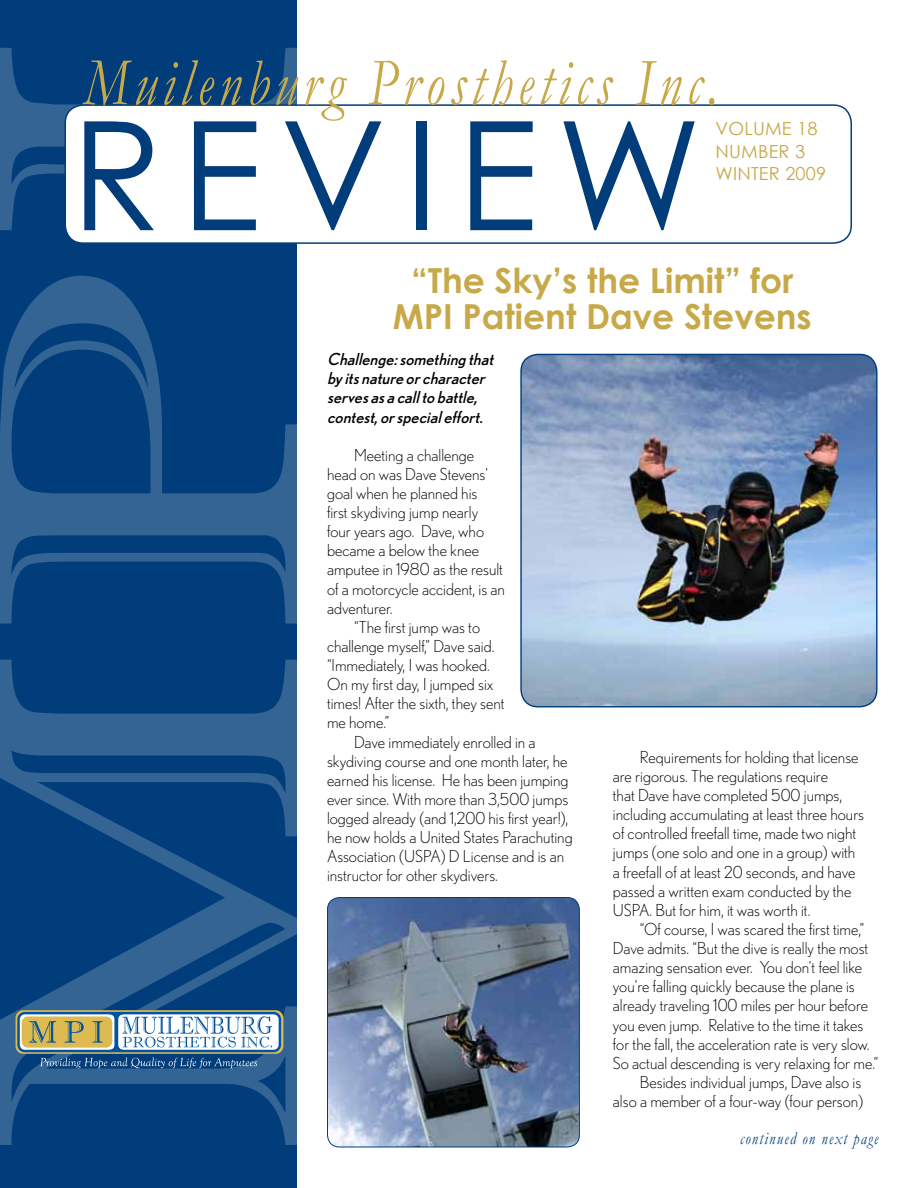
<style>
.page{position:relative;width:918px;height:1188px;background:#fff}
.page>*{position:absolute;margin:0;border:0;box-sizing:border-box;transform-origin:0 0}
.t1{font:151.5px "Century Gothic";letter-spacing:.12em;color:#003d7a}
.t2{font:italic 67.5px "Garamond";letter-spacing:.1em;color:#c7a949;scale:.8 1}
.t3{font:700 34.5px/36px "Century Gothic";color:#c7a949;text-align:center}
.t4{font:18px/22.5px "Century Gothic";letter-spacing:.01em;color:#c7a949}
.t5{font:italic 18px "Garamond";letter-spacing:.1em;color:#003d7a;scale:.8 1}
.t6{font:300 16.5px/19px "Nobel";color:#000}
.t7{font:italic 16.5px/19px "Nobel";color:#000}
</style>
<div class="page">
<div style="left:0;top:0;width:299px;height:1188px;background:#003d7a"></div>
<svg style="left:0;top:48px;width:297px;height:1097px"></svg>
<div style="left:297px;top:0;width:15px;height:1188px;background:#fff"></div>
<div style="left:65px;top:105px;width:786px;height:138px;background:#fff;border-radius:18px"></div>
<div style="left:64px;top:104px;width:788px;height:140px;border:2px solid #003d7a;border-radius:18px"></div>
<div style="left:16px;top:1010px;width:267px;height:44px;border:2px solid #debb50;border-radius:7px"></div>
<svg style="left:19px;top:1013px;width:261px;height:38px"></svg>
<div style="left:17px;top:1012px;width:264px;height:40px;border:2px solid #0054a4;border-radius:6px"></div>
<div style="left:22px;top:1017px;width:90px;height:31px;background:#debb50;border-radius:6px"></div>
<svg style="left:29px;top:1011px;width:243px;height:57px"></svg>
<img style="left:521px;top:354px;width:356px;height:353px">
<div style="left:520px;top:354px;width:357px;height:353px;border:1px solid #003d7a;border-radius:17px"></div>
<img style="left:328px;top:898px;width:250px;height:248px">
<div style="left:327px;top:897px;width:253px;height:251px;border:1px solid #003d7a;border-radius:12px"></div>
<h2 class="t2" style="left:84px;top:43px;width:795px">Muilenburg Prosthetics Inc.</h2>
<h1 class="t1" style="left:70px;top:83px;width:633px">REVIEW</h1>
<p class="t4" style="left:716px;top:117px;width:103px">VOLUME 18<br>NUMBER 3<br>WINTER</p>
<p class="t4" style="left:785px;top:162px;width:42px">2009</p>
<h3 class="t3" style="left:393px;top:261px;width:420px">“The Sky’s the Limit” for<br>MPI Patient Dave Stevens</h3>
<p class="t7" style="left:327px;top:349px;width:172px">Challenge:something that byitsnature orcharacter servesasacallto battle, contest,orspecialeffort.</p>
<p class="t6" style="left:354px;top:445px;width:122px">Meeting a challenge</p>
<p class="t6" style="left:327px;top:464px;width:163px">head on was Dave Stevens’</p>
<p class="t6" style="left:327px;top:483px;width:152px">goal when he planned his</p>
<p class="t6" style="left:327px;top:503px;width:153px">first skydiving jump nearly</p>
<p class="t6" style="left:327px;top:522px;width:159px">four years ago. Dave, who</p>
<p class="t6" style="left:327px;top:541px;width:154px">became a below the knee</p>
<p class="t6" style="left:327px;top:560px;width:178px">amputee in 1980 as the result</p>
<p class="t6" style="left:327px;top:579px;width:180px">of a motorcycle accident, is an</p>
<p class="t6" style="left:327px;top:598px;width:67px">adventurer.</p>
<p class="t6" style="left:354px;top:617px;width:128px">“The first jump was to</p>
<p class="t6" style="left:327px;top:636px;width:169px">challenge myself,” Dave said.</p>
<p class="t6" style="left:327px;top:656px;width:164px">“Immediately, I was hooked.</p>
<p class="t6" style="left:327px;top:675px;width:168px">On my first day, I jumped six</p>
<p class="t6" style="left:327px;top:694px;width:179px">times! After the sixth, they sent</p>
<p class="t6" style="left:327px;top:713px;width:64px">me home.”</p>
<p class="t6" style="left:354px;top:732px;width:183px">Dave immediately enrolled in a</p>
<p class="t6" style="left:327px;top:751px;width:242px">skydiving course and one month later, he</p>
<p class="t6" style="left:327px;top:770px;width:243px">earned his license. He has been jumping</p>
<p class="t6" style="left:327px;top:789px;width:243px">ever since. With more than 3,500 jumps</p>
<p class="t6" style="left:327px;top:809px;width:243px">logged already (and 1,200 his first year!),</p>
<p class="t6" style="left:327px;top:828px;width:247px">he now holds a United States Parachuting</p>
<p class="t6" style="left:327px;top:847px;width:239px">Association (USPA) D License and is an</p>
<p class="t6" style="left:327px;top:866px;width:173px">instructor for other skydivers.</p>
<p class="t6" style="left:613px;top:747px;width:253px;text-indent:27px">Requirements for holding that license are rigorous. The regulations require<br>that Dave have completed 500 jumps, including accumulating at least three hours of controlled freefall time, made two night jumps (one solo and one in a group) with a freefall of at least 20 seconds, and have passed a written exam conducted by the USPA. But for him, it was worth it.</p>
<p class="t6" style="left:640px;top:919px;width:226px">“Of course, I was scared the first time,”</p>
<p class="t6" style="left:613px;top:939px;width:257px">Dave admits. “But the dive is really the most</p>
<p class="t6" style="left:613px;top:958px;width:251px">amazing sensation ever. You don’t feel like</p>
<p class="t6" style="left:613px;top:977px;width:243px">you’re falling quickly because the plane is</p>
<p class="t6" style="left:613px;top:996px;width:257px">already traveling 100 miles per hour before</p>
<p class="t6" style="left:613px;top:1015px;width:252px">you even jump. Relative to the time it takes</p>
<p class="t6" style="left:613px;top:1034px;width:258px">for the fall, the acceleration rate is very slow.</p>
<p class="t6" style="left:613px;top:1053px;width:267px">So actual descending is very relaxing for me.”</p>
<p class="t6" style="left:640px;top:1072px;width:223px">Besides individual jumps, Dave also is</p>
<p class="t6" style="left:613px;top:1092px;width:252px">also a member of a four-way (four person)</p>
<p class="t5" style="left:740px;top:1128px;width:174px">continued on next page</p>
</div>
